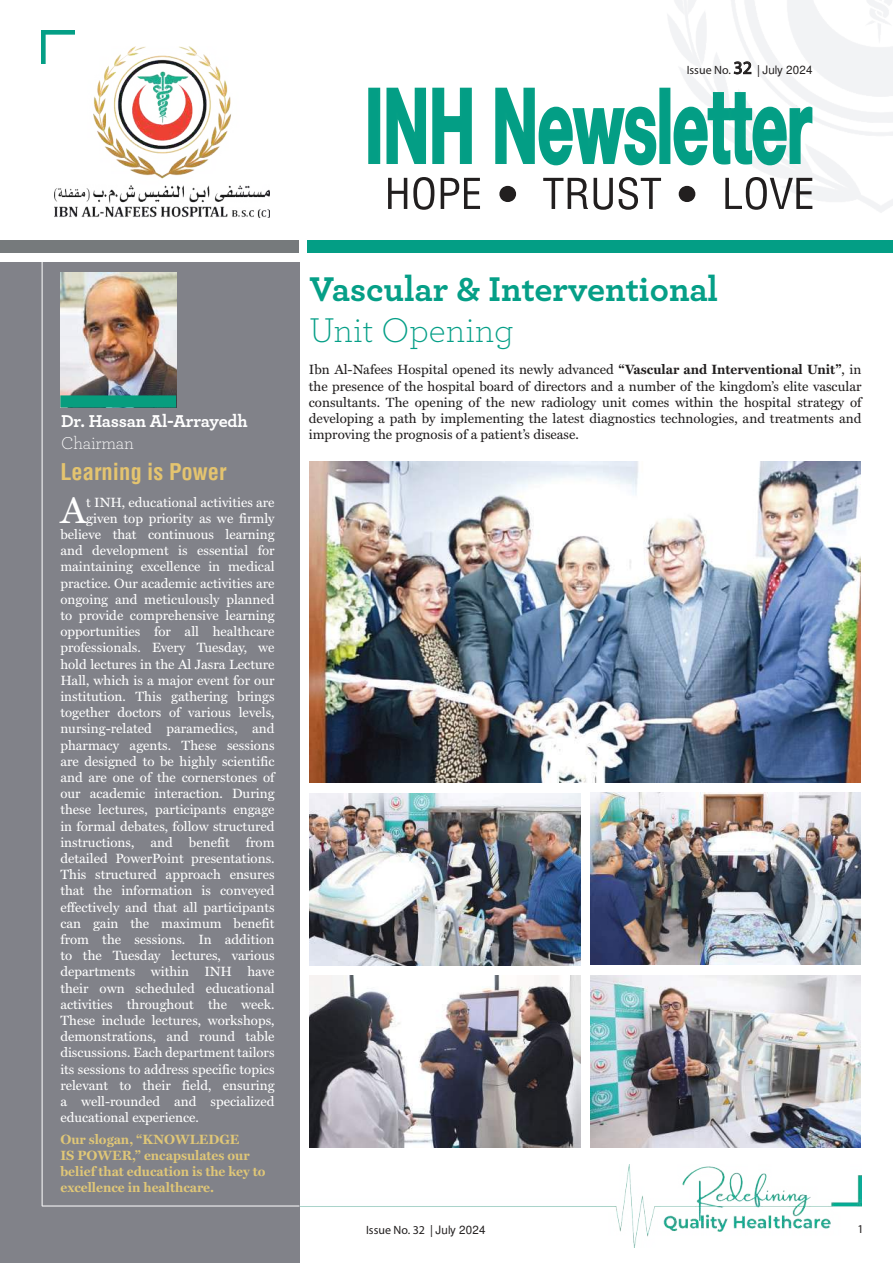
<style>
.page{position:relative;width:893px;height:1263px;background:#fff}
.page>*{position:absolute;margin:0;border:0;box-sizing:border-box;transform-origin:0 0}
.t1{font:37.2px "Miller Text";color:#fff}
.t2{font:700 36px "Archer";color:#059f87}
.t3{font:300 36px "Archer";color:#059f87}
.t4{font:700 condensed 22.5px "Helvetica";color:#e4c46f}
.t5{font:700 18px "Archer";letter-spacing:-.01em;color:#fff}
.t6{font:300 18px "Archer";letter-spacing:-.01em;color:#fff}
.t7{font:13.5px "Miller Text";color:#fff}
.t8{font:13.5px/16.2px "Miller Text";color:#221f1f;text-align:justify}
.t9{font:700 13.5px/16.2px "Miller Text";color:#e0c777}
.t10{font:12px "Myriad Pro";color:#221f1f}
.s1{font-size:18px}
.s2{font-family:"Helvetica Neue";font-weight:300;font-size:11.55px}
.s3{font-weight:700}
</style>
<div class="page">
<img style="left:299px;top:1165px;width:562px;height:82px">
<img style="left:590px;top:976px;width:271px;height:172px">
<img style="left:309px;top:976px;width:272px;height:172px">
<img style="left:590px;top:792px;width:271px;height:172px">
<img style="left:309px;top:793px;width:272px;height:172px">
<div style="left:307px;top:240px;width:586px;height:13px;background:#039e85"></div>
<div style="left:0;top:240px;width:298px;height:13px;background:#767a7c"></div>
<img style="left:54px;top:46px;width:216px;height:172px">
<svg style="left:388px;top:177px;width:424px;height:33px"></svg>
<svg style="left:368px;top:86px;width:445px;height:81px"></svg>
<div style="left:0;top:262px;width:299px;height:1001px;background:#818289"></div>
<hr style="left:42px;top:1206px;width:257px;height:1px;background:#fff">
<hr style="left:42px;top:260px;width:1px;height:946px;background:#fff">
<img style="left:42px;top:31px;width:33px;height:33px">
<img style="left:309px;top:461px;width:552px;height:322px">
<img style="left:60px;top:273px;width:116px;height:122px">
<div style="left:60px;top:395px;width:116px;height:13px;background:#079d7e"></div>
<p class="t10" style="left:687px;top:65px;width:127px">Issue No. <span class="s1">32</span> | <span class="s2">July 2024</span></p>
<h3 class="t5" style="left:61px;top:413px;width:188px">Dr. Hassan Al-Arrayedh</h3>
<h3 class="t6" style="left:61px;top:435px;width:74px">Chairman</h3>
<h3 class="t4" style="left:60px;top:463px;width:168px">Learning is Power</h3>
<h1 class="t1" style="left:60px;top:495px;width:27px">A</h1>
<p class="t7" style="left:86px;top:496px;width:190px">t INH, educational activities are</p>
<p class="t7" style="left:86px;top:513px;width:190px">given top priority as we firmly</p>
<p class="t7" style="left:60px;top:529px;width:216px">believe that continuous learning</p>
<p class="t7" style="left:60px;top:545px;width:216px">and development is essential for</p>
<p class="t7" style="left:60px;top:561px;width:216px">maintaining excellence in medical</p>
<p class="t7" style="left:60px;top:577px;width:216px">practice. Our academic activities are</p>
<p class="t7" style="left:60px;top:594px;width:216px">ongoing and meticulously planned</p>
<p class="t7" style="left:60px;top:610px;width:216px">to provide comprehensive learning</p>
<p class="t7" style="left:60px;top:626px;width:216px">opportunities for all healthcare</p>
<p class="t7" style="left:60px;top:642px;width:216px">professionals. Every Tuesday, we</p>
<p class="t7" style="left:60px;top:658px;width:216px">hold lectures in the Al Jasra Lecture</p>
<p class="t7" style="left:60px;top:675px;width:216px">Hall, which is a major event for our</p>
<p class="t7" style="left:60px;top:691px;width:216px">institution. This gathering brings</p>
<p class="t7" style="left:60px;top:707px;width:216px">together doctors of various levels,</p>
<p class="t7" style="left:60px;top:723px;width:216px">nursing-related paramedics, and</p>
<p class="t7" style="left:60px;top:739px;width:216px">pharmacy agents. These sessions</p>
<p class="t7" style="left:60px;top:756px;width:216px">are designed to be highly scientific</p>
<p class="t7" style="left:60px;top:772px;width:216px">and are one of the cornerstones of</p>
<p class="t7" style="left:60px;top:788px;width:216px">our academic interaction. During</p>
<p class="t7" style="left:60px;top:804px;width:216px">these lectures, participants engage</p>
<p class="t7" style="left:60px;top:820px;width:216px">in formal debates, follow structured</p>
<p class="t7" style="left:60px;top:837px;width:216px">instructions, and benefit from</p>
<p class="t7" style="left:60px;top:853px;width:216px">detailed PowerPoint presentations.</p>
<p class="t7" style="left:60px;top:869px;width:216px">This structured approach ensures</p>
<p class="t7" style="left:60px;top:885px;width:216px">that the information is conveyed</p>
<p class="t7" style="left:60px;top:901px;width:216px">effectively and that all participants</p>
<p class="t7" style="left:60px;top:918px;width:216px">can gain the maximum benefit</p>
<p class="t7" style="left:60px;top:934px;width:216px">from the sessions. In addition</p>
<p class="t7" style="left:60px;top:950px;width:216px">to the Tuesday lectures, various</p>
<p class="t7" style="left:60px;top:966px;width:216px">departments within INH have</p>
<p class="t7" style="left:60px;top:982px;width:216px">their own scheduled educational</p>
<p class="t7" style="left:60px;top:999px;width:216px">activities throughout the week.</p>
<p class="t7" style="left:60px;top:1015px;width:216px">These include lectures, workshops,</p>
<p class="t7" style="left:60px;top:1031px;width:216px">demonstrations, and round table</p>
<p class="t7" style="left:60px;top:1047px;width:216px">discussions. Each department tailors</p>
<p class="t7" style="left:60px;top:1063px;width:216px">its sessions to address specific topics</p>
<p class="t7" style="left:60px;top:1080px;width:216px">relevant to their field, ensuring</p>
<p class="t7" style="left:60px;top:1096px;width:216px">a well-rounded and specialized</p>
<p class="t7" style="left:60px;top:1112px;width:140px">educational experience.</p>
<p class="t9" style="left:60px;top:1132px;width:207px">Our slogan, “KNOWLEDGE<br>IS POWER,” encapsulates our belief that education is the key to excellence in healthcare.</p>
<h2 class="t2" style="left:309px;top:272px;width:410px">Vascular &amp; Interventional</h2>
<h2 class="t3" style="left:309px;top:313px;width:206px">Unit Opening</h2>
<p class="t8" style="left:309px;top:363px;width:554px">Ibn Al-Nafees Hospital opened its newly advanced <span class="s3">“Vascular and Interventional Unit”</span>, in the presence of the hospital board of directors and a number of the kingdom’s elite vascular consultants. The opening of the new radiology unit comes within the hospital strategy of developing a path by implementing the latest diagnostics technologies, and treatments and improving the prognosis of a patient’s disease.</p>
<p class="t10" style="left:366px;top:1225px;width:121px">Issue No. 32 | <span class="s2">July 2024</span></p>
<p class="t10" style="left:858px;top:1224px;width:8px">1</p>
</div>
